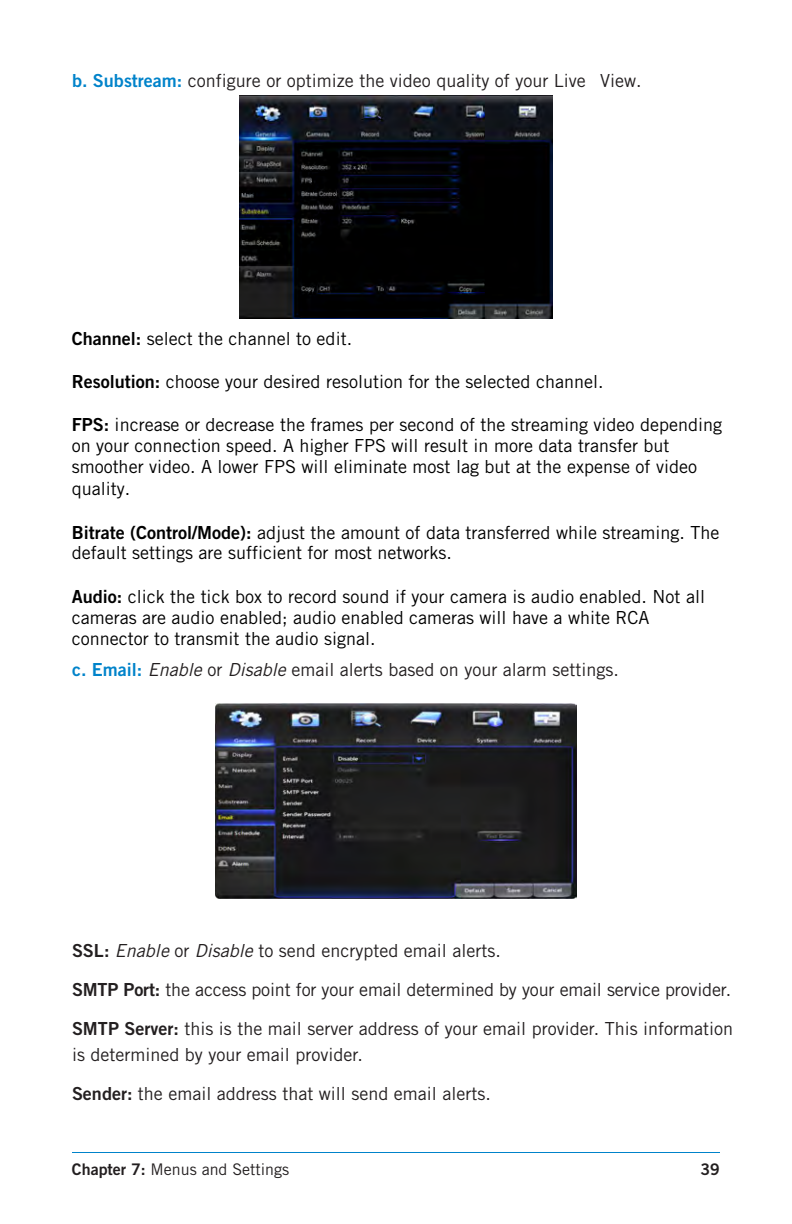
<style>
.page{position:relative;width:792px;height:1224px;background:#fff}
.page>*{position:absolute;margin:0;border:0;box-sizing:border-box;transform-origin:0 0}
.t1{font:18px/21.2px "Trade Gothic";color:#000}
.t2{font:18px/39px "Trade Gothic";color:#231f20}
.t3{font:16px "Trade Gothic";color:#231f20}
.t4{font:16px "Trade Gothic Bold Two";color:#231f20}
.s1{font-family:"Trade Gothic Bold Two";color:#0083ca}
.s2{font-family:"Trade Gothic Bold Two"}
.s3{font-style:italic}
</style>
<div class="page">
<hr style="left:72px;top:1152px;width:648px;height:1px;background:#0083ca">
<img style="left:239px;top:96px;width:314px;height:223px">
<img style="left:215px;top:704px;width:362px;height:195px">
<p class="t2" style="left:72px;top:60px;width:571px"><span class="s1">b. Substream:</span> configure or optimize the video quality of your Live View.</p>
<p class="t1" style="left:72px;top:328px;width:282px"><span class="s2">Channel:</span> select the channel to edit.</p>
<p class="t1" style="left:72px;top:371px;width:533px"><span class="s2">Resolution:</span> choose your desired resolution for the selected channel.</p>
<p class="t1" style="left:72px;top:414px;width:652px"><span class="s2">FPS:</span> increase or decrease the frames per second of the streaming video depending on your connection speed. A higher FPS will result in more data transfer but smoother video. A lower FPS will eliminate most lag but at the expense of video quality.</p>
<p class="t1" style="left:72px;top:522px;width:649px;line-height:20.4px"><span class="s2">Bitrate (Control/Mode):</span> adjust the amount of data transferred while streaming. The default settings are sufficient for most networks.</p>
<p class="t1" style="left:72px;top:586px;width:635px"><span class="s2">Audio:</span> click the tick box to record sound if your camera is audio enabled. Not all cameras are audio enabled; audio enabled cameras will have a white RCA connector to transmit the audio signal.</p>
<p class="t2" style="left:72px;top:650px;width:548px"><span class="s1">c. Email:</span> <span class="s3">Enable</span> or <span class="s3">Disable</span> email alerts based on your alarm settings.</p>
<p class="t2" style="left:72px;top:931px;width:663px"><span class="s2">SSL:</span> <span class="s3">Enable</span> or <span class="s3">Disable</span> to send encrypted email alerts.<br><span class="s2">SMTP Port:</span> the access point for your email determined by your email service provider.<br><span class="s2">SMTP Server:</span> this is the mail server address of your email provider. This information</p>
<p class="t2" style="left:72px;top:1035px;width:420px">is determined by your email provider.<br><span class="s2">Sender:</span> the email address that will send email alerts.</p>
<p class="t3" style="left:72px;top:1160px;width:219px"><span class="s2">Chapter 7:</span> Menus and Settings</p>
<p class="t4" style="left:700px;top:1159px;width:21px">39</p>
</div>
